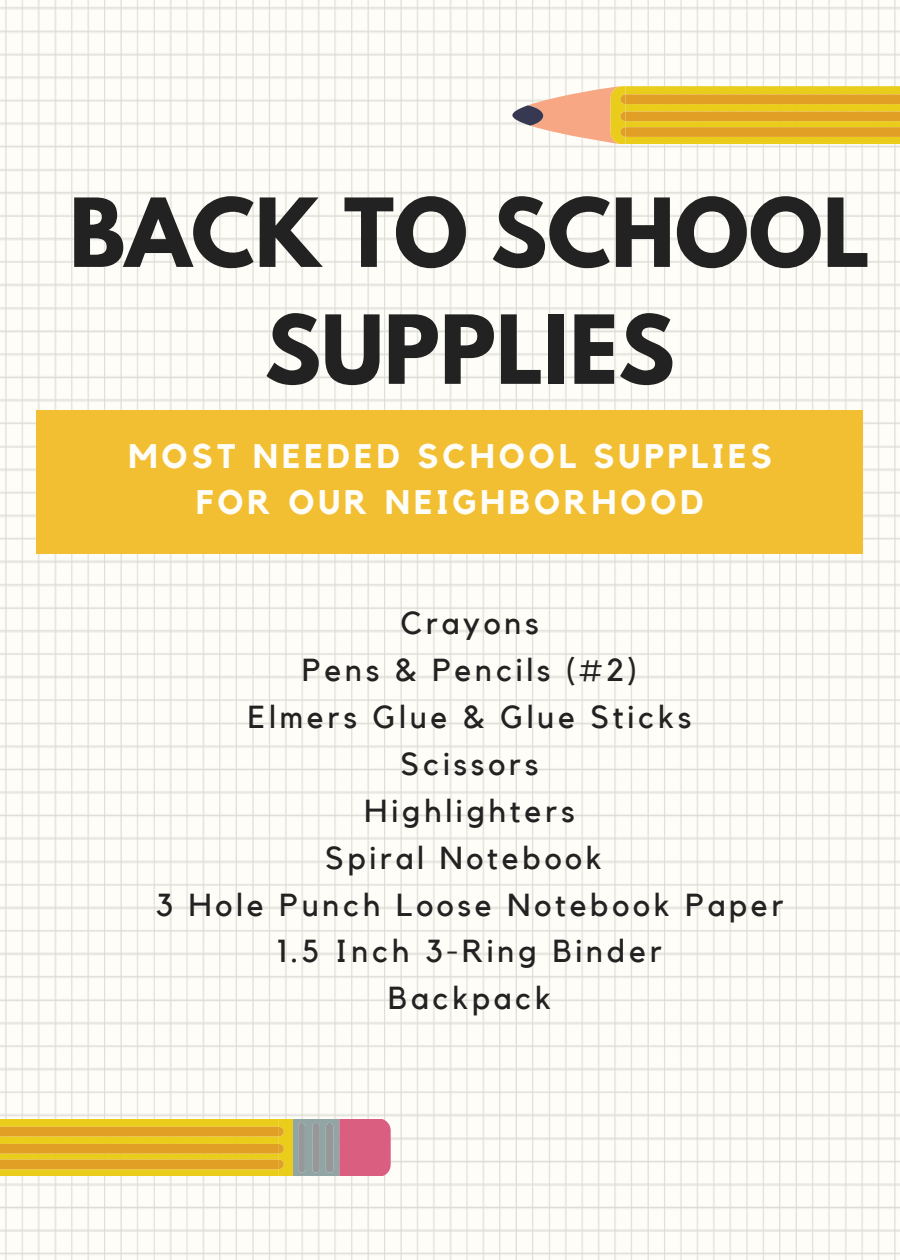
<style>
.page{position:relative;width:900px;height:1260px;background:#fff}
.page>*{position:absolute;margin:0;border:0;box-sizing:border-box;transform-origin:0 0}
.t1{font:700 84.25px/117px "League Spartan";color:#222;text-align:center}
.t2{font:700 34px "Kollektif";letter-spacing:.12em;color:#fffdf7}
.t3{font:31.75px "Kollektif";letter-spacing:.12em;color:#222}
</style>
<div class="page">
<img style="left:0;top:0;width:900px;height:1260px">
<svg style="left:512px;top:87px;width:388px;height:56px;background:#e6b845"></svg>
<div style="left:36px;top:411px;width:827px;height:142px;background:#f2be32"></div>
<svg style="left:0;top:1119px;width:391px;height:56px;background:#daa93f"></svg>
<p class="t1" style="left:69px;top:185px;width:803px">BACK TO SCHOOL<br>SUPPLIES</p>
<p class="t2" style="left:128px;top:440px;width:645px">MOST NEEDED SCHOOL SUPPLIES</p>
<p class="t2" style="left:196px;top:487px;width:509px">FOR OUR NEIGHBORHOOD</p>
<p class="t3" style="left:400px;top:609px;width:140px">Crayons</p>
<p class="t3" style="left:302px;top:655px;width:337px">Pens &amp; Pencils (#2)</p>
<p class="t3" style="left:248px;top:702px;width:445px">Elmers Glue &amp; Glue Sticks</p>
<p class="t3" style="left:401px;top:749px;width:139px">Scissors</p>
<p class="t3" style="left:365px;top:796px;width:212px">Highlighters</p>
<p class="t3" style="left:326px;top:843px;width:278px">Spiral Notebook</p>
<p class="t3" style="left:156px;top:890px;width:629px">3 Hole Punch Loose Notebook Paper</p>
<p class="t3" style="left:278px;top:937px;width:386px">1.5 Inch 3-Ring Binder</p>
<p class="t3" style="left:388px;top:984px;width:164px">Backpack</p>
</div>
